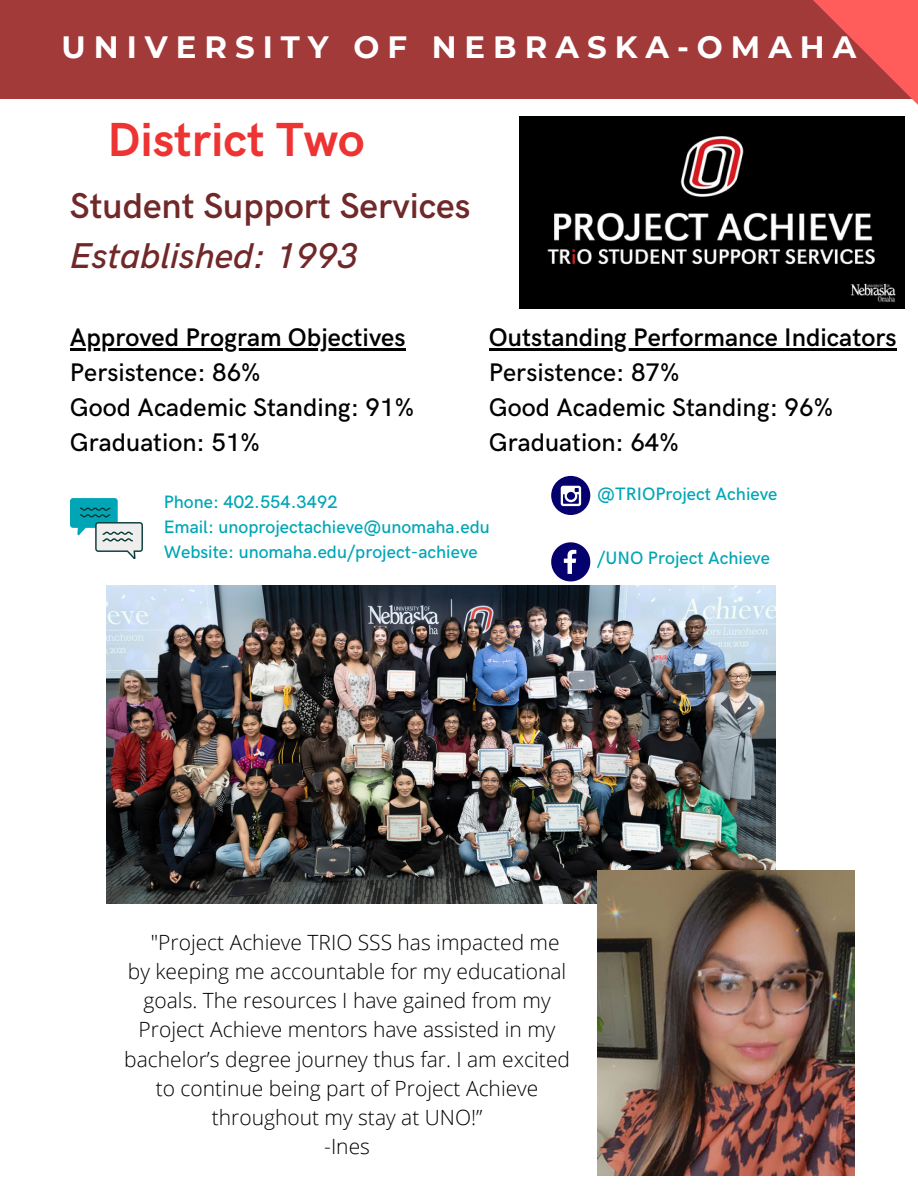
<style>
.page{position:relative;width:918px;height:1188px;background:#fff}
.page>*{position:absolute;margin:0;border:0;box-sizing:border-box;transform-origin:0 0}
.t1{font:700 48px "HK Grotesk";color:#ed3432}
.t2{font:600 36px "HK Grotesk";color:#702828}
.t3{font:italic 500 36px "HK Grotesk";color:#702828}
.t4{font:700 30.75px "Montserrat";letter-spacing:.26em;color:#fff}
.t5{font:500 25.5px/34.8px "HK Grotesk";color:#000}
.t6{font:600 25.5px "HK Grotesk";color:#000}
.t7{font:300 21px "Open Sans";color:#000}
.t8{font:500 18px/24.8px "HK Grotesk";color:#00a6b6}
</style>
<div class="page">
<div style="left:0;top:0;width:918px;height:99px;background:#a23a3a"></div>
<svg style="left:813px;top:0;width:105px;height:159px"></svg>
<svg style="left:70px;top:498px;width:73px;height:61px"></svg>
<svg style="left:551px;top:542px;width:39px;height:39px"></svg>
<div style="left:551px;top:476px;width:39px;height:39px;background:#04006d;border-radius:50%"></div>
<svg style="left:561px;top:486px;width:20px;height:20px"></svg>
<img style="left:520px;top:116px;width:384px;height:192px">
<img style="left:106px;top:586px;width:670px;height:317px">
<img style="left:597px;top:870px;width:258px;height:305px">
<hr style="left:70px;top:349px;width:336px;height:2px;background:#000">
<hr style="left:489px;top:349px;width:408px;height:2px;background:#000">
<h3 class="t4" style="left:62px;top:28px;width:796px">UNIVERSITY OF NEBRASKA-OMAHA</h3>
<h1 class="t1" style="left:108px;top:113px;width:259px">District Two</h1>
<h2 class="t2" style="left:70px;top:186px;width:402px">Student Support Services</h2>
<h2 class="t3" style="left:70px;top:235px;width:289px">Established: 1993</h2>
<p class="t6" style="left:70px;top:323px;width:337px">Approved Program Objectives</p>
<p class="t5" style="left:70px;top:356px;width:346px">Persistence: 86%<br>Good Academic Standing: 91%<br>Graduation: 51%</p>
<p class="t6" style="left:489px;top:323px;width:409px">Outstanding Performance Indicators</p>
<p class="t5" style="left:489px;top:356px;width:346px">Persistence: 87%<br>Good Academic Standing: 96%<br>Graduation: 64%</p>
<p class="t8" style="left:164px;top:491px;width:328px">Phone: 402.554.3492<br>Email: unoprojectachieve@unomaha.edu<br>Website: unomaha.edu/project-achieve</p>
<p class="t8" style="left:597px;top:482px;width:182px">@TRIOProject Achieve</p>
<p class="t8" style="left:597px;top:546px;width:174px">/UNO Project Achieve</p>
<p class="t7" style="left:151px;top:927px;width:410px">"Project Achieve TRIO SSS has impacted me</p>
<p class="t7" style="left:128px;top:956px;width:440px">by keeping me accountable for my educational</p>
<p class="t7" style="left:144px;top:986px;width:409px">goals. The resources I have gained from my</p>
<p class="t7" style="left:139px;top:1015px;width:418px">Project Achieve mentors have assisted in my</p>
<p class="t7" style="left:124px;top:1044px;width:447px">bachelor’s degree journey thus far. I am excited</p>
<p class="t7" style="left:156px;top:1073px;width:384px">to continue being part of Project Achieve</p>
<p class="t7" style="left:212px;top:1103px;width:272px">throughout my stay at UNO!”</p>
<p class="t7" style="left:324px;top:1132px;width:47px">-Ines</p>
</div>
